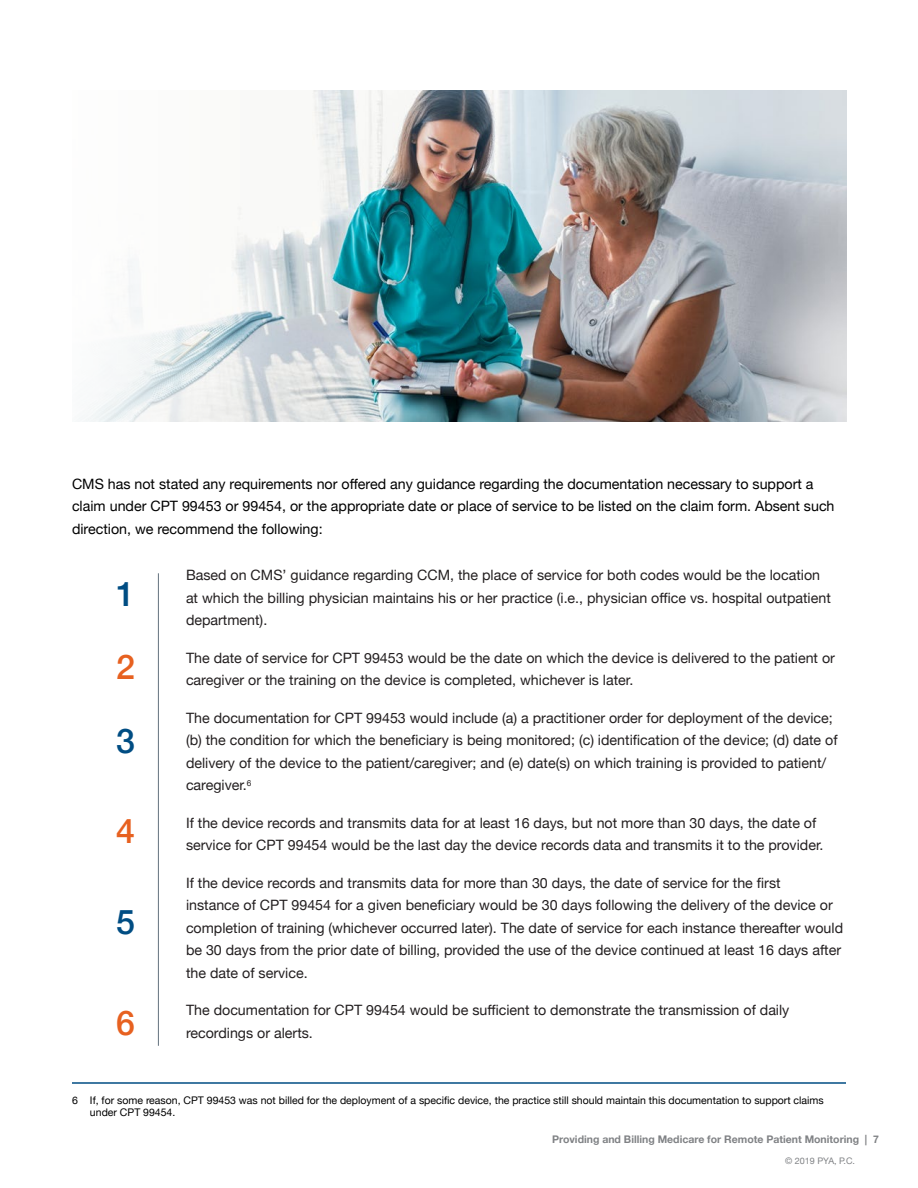
<style>
.page{position:relative;width:918px;height:1188px;background:#fff}
.page>*{position:absolute;margin:0;border:0;box-sizing:border-box;transform-origin:0 0}
.t1{font:500 33.9px "Helvetica Neue";color:#004d83}
.t2{font:500 33.9px "Helvetica Neue";color:#e76120}
.t3{font:14.25px/22.5px "Helvetica Neue";color:#231f20}
.t4{font:14.25px/22.5px "Helvetica Neue";color:#000}
.t5{font:10.5px/12px "Helvetica Neue";color:#000}
.t6{font:700 10.5px "Helvetica Neue";color:#808285}
.t7{font:9px "Helvetica Neue";color:#808285}
</style>
<div class="page">
<hr style="left:72px;top:1082px;width:774px;height:2px;background:#004d83">
<hr style="left:158px;top:573px;width:1px;height:473px;background:#63727e">
<img style="left:79px;top:90px;width:767px;height:331px">
<p class="t4" style="left:72px;top:473px;width:764px">CMS has not stated any requirements nor offered any guidance regarding the documentation necessary to support a claim under CPT 99453 or 99454, or the appropriate date or place of service to be listed on the claim form. Absent such direction, we recommend the following:</p>
<p class="t3" style="left:186px;top:565px;width:646px">Based on CMS’ guidance regarding CCM, the place of service for both codes would be the location at which the billing physician maintains his or her practice (i.e., physician office vs. hospital outpatient department).</p>
<p class="t3" style="left:186px;top:647px;width:651px">The date of service for CPT 99453 would be the date on which the device is delivered to the patient or caregiver or the training on the device is completed, whichever is later.</p>
<p class="t3" style="left:186px;top:707px;width:653px">The documentation for CPT 99453 would include (a) a practitioner order for deployment of the device; (b) the condition for which the beneficiary is being monitored; (c) identification of the device; (d) date of delivery of the device to the patient/caregiver; and (e) date(s) on which training is provided to patient/ caregiver.<sup>6</sup></p>
<p class="t3" style="left:186px;top:812px;width:639px">If the device records and transmits data for at least 16 days, but not more than 30 days, the date of service for CPT 99454 would be the last day the device records data and transmits it to the provider.</p>
<p class="t3" style="left:186px;top:872px;width:659px">If the device records and transmits data for more than 30 days, the date of service for the first<br>instance of CPT 99454 for a given beneficiary would be 30 days following the delivery of the device or completion of training (whichever occurred later). The date of service for each instance thereafter would be 30 days from the prior date of billing, provided the use of the device continued at least 16 days after the date of service.</p>
<p class="t3" style="left:186px;top:1000px;width:605px">The documentation for CPT 99454 would be sufficient to demonstrate the transmission of daily recordings or alerts.</p>
<h1 class="t1" style="left:116px;top:567px;width:20px">1</h1>
<h1 class="t2" style="left:116px;top:640px;width:20px">2</h1>
<h1 class="t1" style="left:116px;top:714px;width:20px">3</h1>
<h1 class="t2" style="left:116px;top:804px;width:20px">4</h1>
<h1 class="t1" style="left:116px;top:894px;width:20px">5</h1>
<h1 class="t2" style="left:116px;top:996px;width:20px">6</h1>
<p class="t5" style="left:90px;top:1095px;width:735px;text-indent:-18px">6 If, for some reason, CPT 99453 was not billed for the deployment of a specific device, the practice still should maintain this documentation to support claims under CPT 99454.</p>
<p class="t6" style="left:552px;top:1131px;width:328px">Providing and Billing Medicare for Remote Patient Monitoring | 7</p>
<p class="t7" style="left:785px;top:1154px;width:71px">© 2019 PYA, P.C.</p>
</div>
